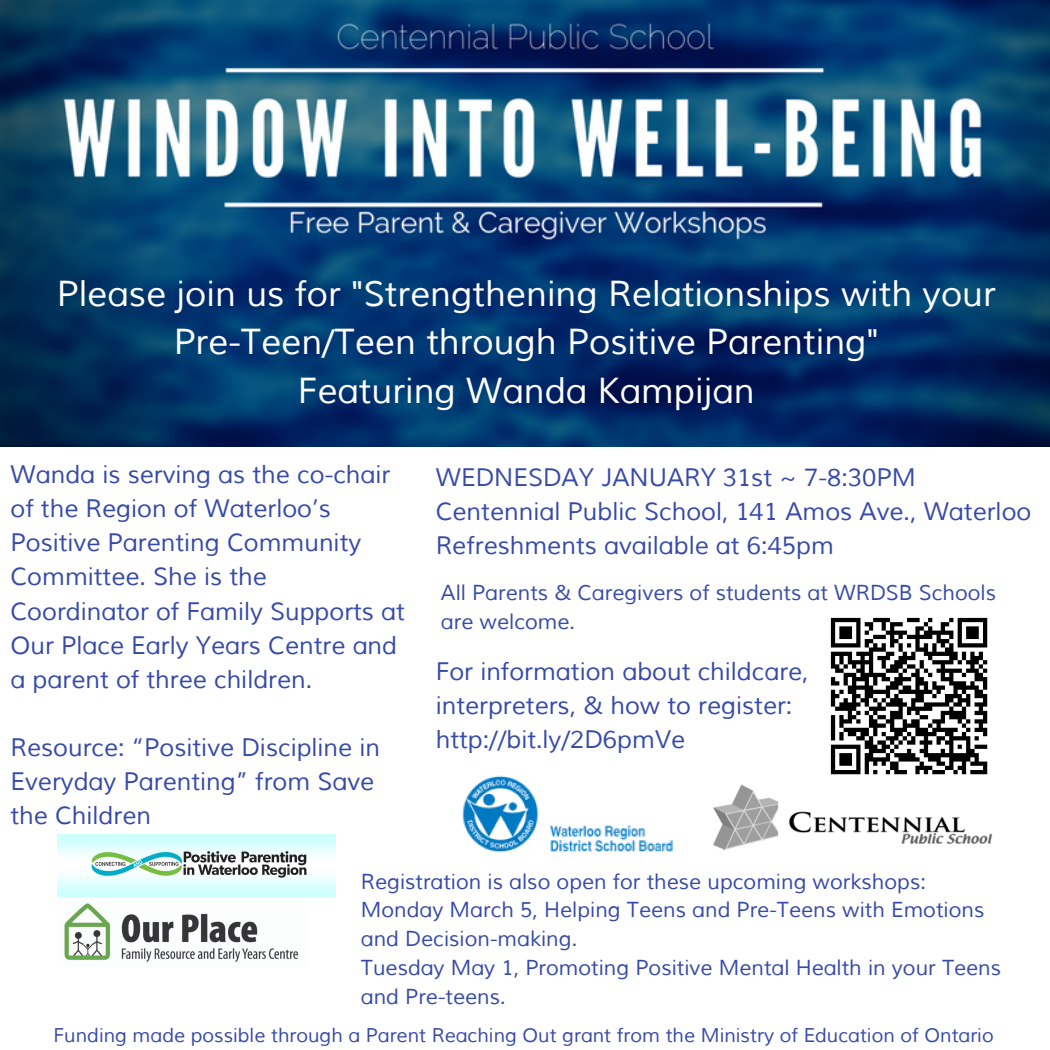
<style>
.page{position:relative;width:1050px;height:1050px;background:#fff}
.page>*{position:absolute;margin:0;border:0;box-sizing:border-box;transform-origin:0 0}
.t1{font:35.18px/48.6px "Muli";color:#fff;text-align:center}
.t2{font:24.68px/34.1px "Muli";color:#364aa8}
.t3{font:21.18px/28.9px "Muli";color:#364aa8}
.t4{font:19.43px "Muli";color:#364aa8}
</style>
<div class="page">
<img style="left:0;top:0;width:1050px;height:446px">
<img style="left:58px;top:835px;width:278px;height:61px">
<img style="left:64px;top:903px;width:235px;height:59px">
<img style="left:462px;top:775px;width:211px;height:78px">
<img style="left:713px;top:784px;width:280px;height:66px">
<img style="left:830px;top:617px;width:158px;height:158px">
<h1 class="t1" style="left:57px;top:270px;width:941px">Please join us for "Strengthening Relationships with your<br>Pre-Teen/Teen through Positive Parenting"<br>Featuring Wanda Kampijan</h1>
<p class="t2" style="left:10px;top:458px;width:396px">Wanda is serving as the co-chair of the Region of Waterloo’s<br>Positive Parenting Community<br>Committee. She is the<br>Coordinator of Family Supports at<br>Our Place Early Years Centre and a parent of three children.</p>
<p class="t2" style="left:10px;top:731px;width:371px">Resource: “Positive Discipline in<br>Everyday Parenting” from Save the Children</p>
<p class="t2" style="left:436px;top:461px;width:597px">WEDNESDAY JANUARY 31st ~ 7-8:30PM<br>Centennial Public School, 141 Amos Ave., Waterloo<br>Refreshments available at 6:45pm</p>
<p class="t3" style="left:441px;top:578px;width:557px">All Parents &amp; Caregivers of students at WRDSB Schools are welcome.</p>
<p class="t2" style="left:436px;top:655px;width:375px">For information about childcare, interpreters, &amp; how to register: http://bit.ly/2D6pmVe</p>
<p class="t3" style="left:361px;top:867px;width:642px">Registration is also open for these upcoming workshops:<br>Monday March 5, Helping Teens and Pre-Teens with Emotions and Decision-making.<br>Tuesday May 1, Promoting Positive Mental Health in your Teens and Pre-teens.</p>
<p class="t4" style="left:54px;top:1024px;width:942px">Funding made possible through a Parent Reaching Out grant from the Ministry of Education of Ontario</p>
</div>
